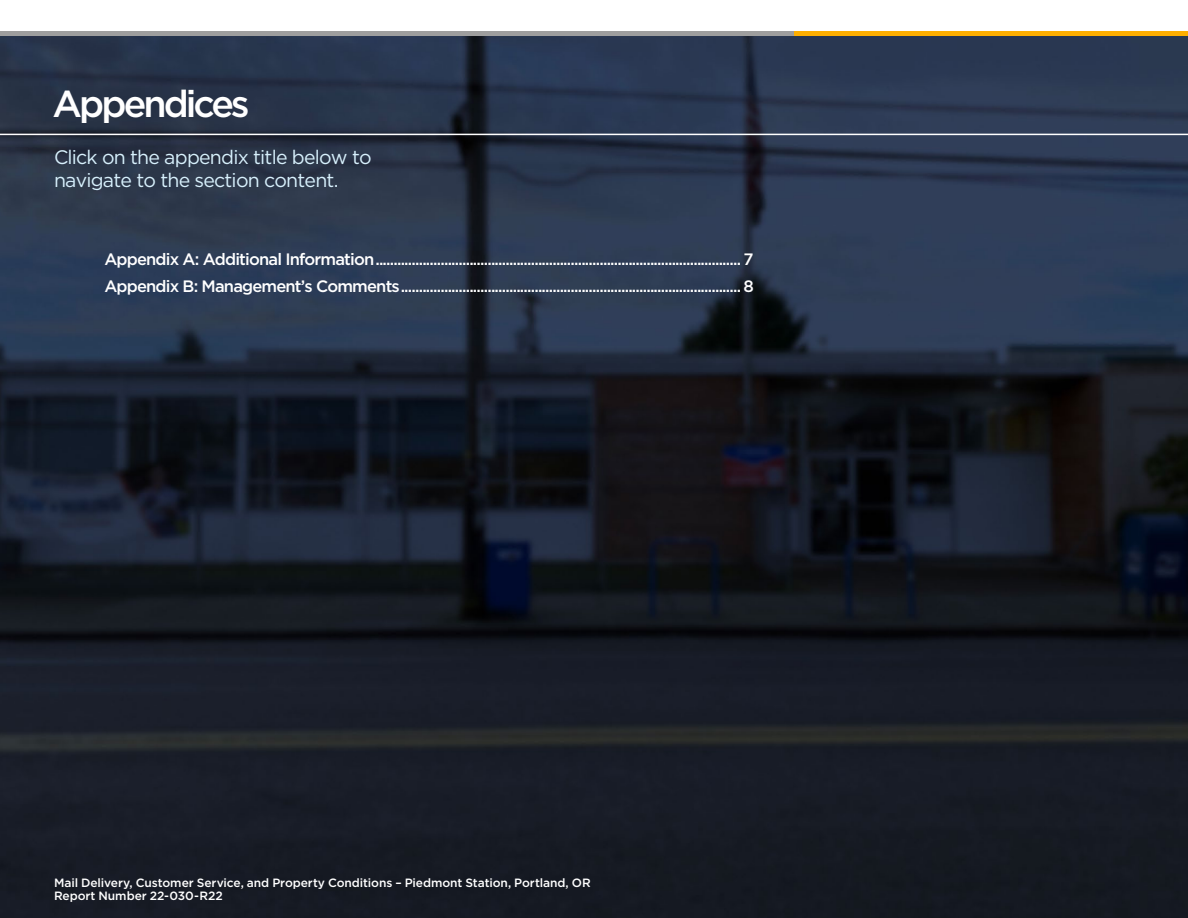
<style>
.page{position:relative;width:1188px;height:918px;background:#fff}
.page>*{position:absolute;margin:0;border:0;box-sizing:border-box;transform-origin:0 0}
.t1{font:500 37.5px "Gotham";letter-spacing:-.08em;color:#fff}
.t2{font:19.5px/23.4px "Gotham";letter-spacing:-.04em;color:#d7f0fc}
.t3{font:500 16.5px/27px "Gotham";letter-spacing:-.05em;color:#fff}
.t4{font:500 12px/13.5px "Gotham";letter-spacing:-.005em;color:#fff}
</style>
<div class="page">
<img style="left:0;top:31px;width:1188px;height:887px">
<hr style="left:0;top:134px;width:1188px;height:1px;background:#fff">
<hr style="left:0;top:32px;width:1188px;height:4px;background:#9e9e9e">
<hr style="left:794px;top:32px;width:394px;height:4px;background:#ffaf00">
<h1 class="t1" style="left:52px;top:83px;width:199px">Appendices</h1>
<p class="t2" style="left:54px;top:145px;width:319px">Click on the appendix title below to navigate to the section content.</p>
<p class="t3" style="left:104px;top:245px;width:651px">Appendix A: Additional Information..................................................................................................... 7<br>Appendix B: Management’s Comments.............................................................................................. 8</p>
<p class="t4" style="left:54px;top:875px;width:538px">Mail Delivery, Customer Service, and Property Conditions – Piedmont Station, Portland, OR<br>Report Number 22-030-R22</p>
</div>
